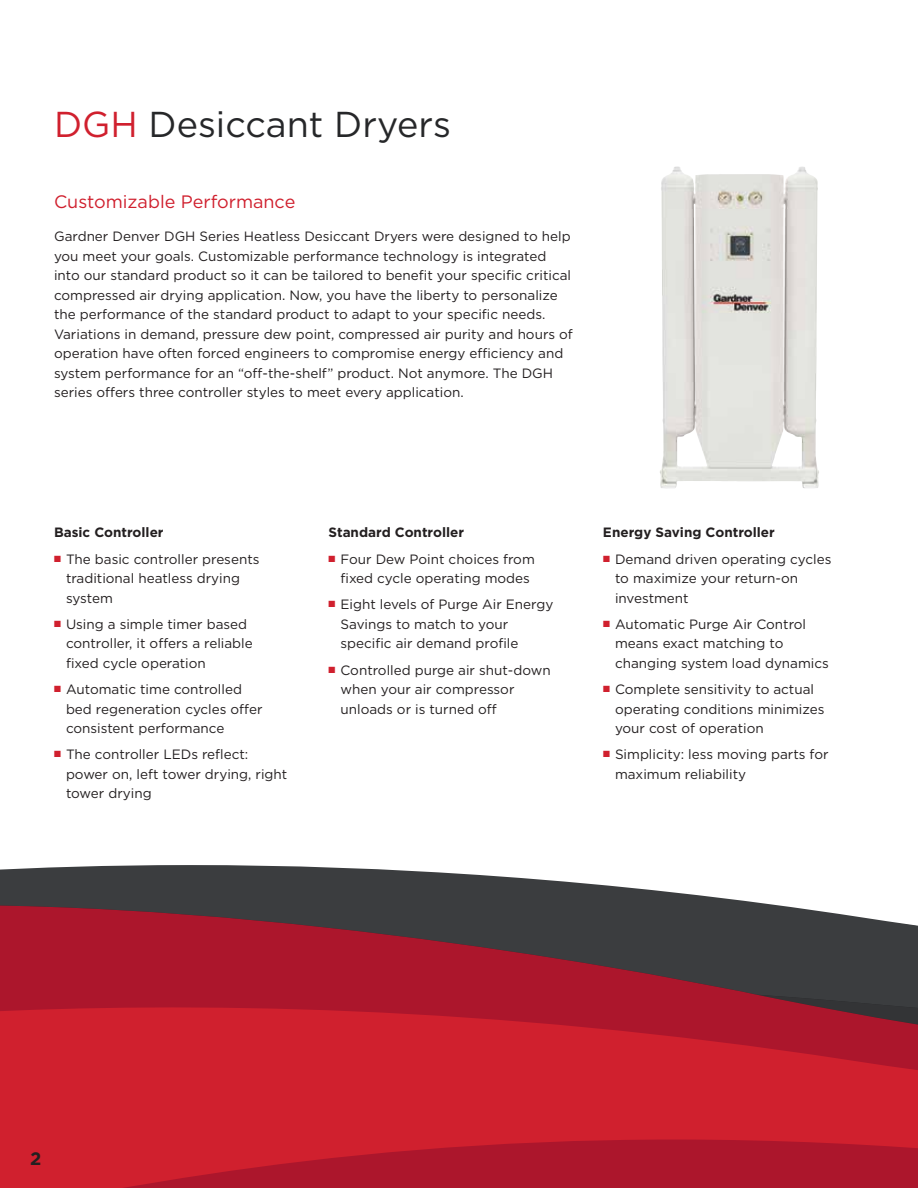
<style>
.page{position:relative;width:918px;height:1188px;background:#fff}
.page>*{position:absolute;margin:0;border:0;box-sizing:border-box;transform-origin:0 0}
.t1{font:36px "Gotham";color:#262729}
.t2{font:18px "Gotham";color:#d0202e}
.t3{font:700 18px "Gotham";color:#231f20}
.t4{font:13.5px/19.5px "Gotham";color:#231f20}
.t5{font:700 13.5px "Gotham";color:#231f20}
.s1{color:#d0202e}
</style>
<div class="page">
<svg style="left:0;top:865px;width:775px;height:40px;fill:#3b3d3f"></svg>
<svg style="left:0;top:905px;width:918px;height:97px;background:#7a2b37"></svg>
<svg style="left:0;top:1002px;width:918px;height:186px;background:#c41d2d"></svg>
<img style="left:660px;top:166px;width:159px;height:322px">
<h1 class="t1" style="left:54px;top:101px;width:399px"><span class="s1">DGH</span> Desiccant Dryers</h1>
<h2 class="t2" style="left:54px;top:190px;width:243px">Customizable Performance</h2>
<p class="t4" style="left:54px;top:226px;width:520px">Gardner Denver DGH Series Heatless Desiccant Dryers were designed to help you meet your goals. Customizable performance technology is integrated into our standard product so it can be tailored to benefit your specific critical compressed air drying application. Now, you have the liberty to personalize the performance of the standard product to adapt to your specific needs.<br>Variations in demand, pressure dew point, compressed air purity and hours of operation have often forced engineers to compromise energy efficiency and system performance for an “off-the-shelf” product. Not anymore. The DGH series offers three controller styles to meet every application.</p>
<p class="t5" style="left:54px;top:524px;width:111px">Basic Controller</p>
<p class="t4" style="left:66px;top:549px;width:195px;text-indent:-12px"><span class="s1">■</span> The basic controller presents traditional heatless drying system</p>
<p class="t4" style="left:66px;top:614px;width:188px;text-indent:-12px"><span class="s1">■</span> Using a simple timer based controller, it offers a reliable fixed cycle operation</p>
<p class="t4" style="left:66px;top:679px;width:198px;text-indent:-12px"><span class="s1">■</span> Automatic time controlled bed regeneration cycles offer consistent performance</p>
<p class="t4" style="left:66px;top:744px;width:223px;text-indent:-12px"><span class="s1">■</span> The controller LEDs reflect: power on, left tower drying, right tower drying</p>
<p class="t5" style="left:328px;top:524px;width:137px">Standard Controller</p>
<p class="t4" style="left:329px;top:549px;width:208px;text-align:center"><span class="s1">■</span> Four Dew Point choices from fixed cycle operating modes</p>
<p class="t4" style="left:340px;top:594px;width:214px;text-indent:-12px"><span class="s1">■</span> Eight levels of Purge Air Energy<br>Savings to match to your specific air demand profile</p>
<p class="t4" style="left:340px;top:660px;width:212px;text-indent:-12px"><span class="s1">■</span> Controlled purge air shut-down when your air compressor unloads or is turned off</p>
<p class="t5" style="left:603px;top:524px;width:173px">Energy Saving Controller</p>
<p class="t4" style="left:615px;top:549px;width:218px;text-indent:-12px"><span class="s1">■</span> Demand driven operating cycles to maximize your return-on investment</p>
<p class="t4" style="left:615px;top:614px;width:215px;text-indent:-12px"><span class="s1">■</span> Automatic Purge Air Control means exact matching to changing system load dynamics</p>
<p class="t4" style="left:615px;top:679px;width:211px;text-indent:-12px"><span class="s1">■</span> Complete sensitivity to actual operating conditions minimizes your cost of operation</p>
<p class="t4" style="left:615px;top:744px;width:215px;text-indent:-12px"><span class="s1">■</span> Simplicity: less moving parts for maximum reliability</p>
<h2 class="t3" style="left:30px;top:1147px;width:13px">2</h2>
</div>
